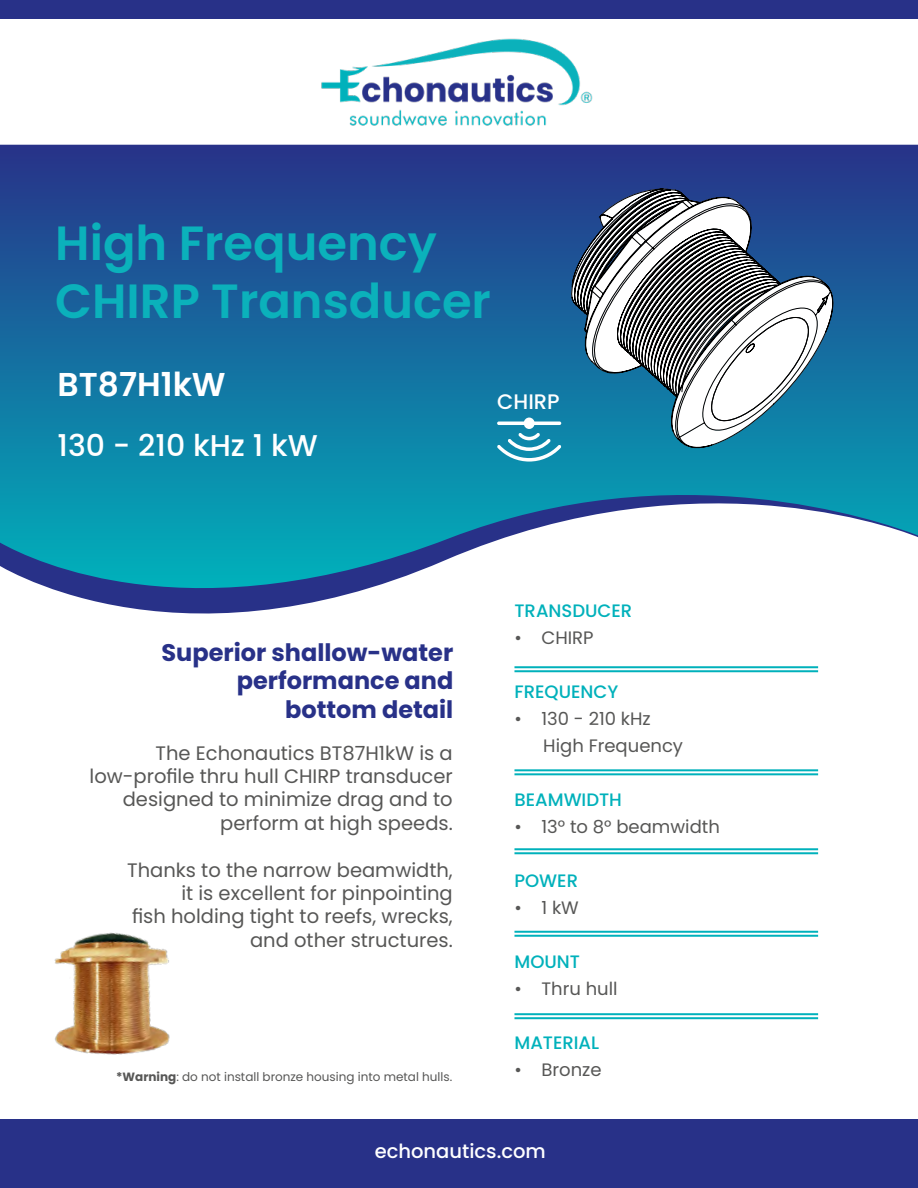
<style>
.page{position:relative;width:918px;height:1188px;background:#fff}
.page>*{position:absolute;margin:0;border:0;box-sizing:border-box;transform-origin:0 0}
.t1{font:600 48px/57.6px "Poppins";color:#0bb1bb}
.t2{font:600 33px "Poppins";color:#fff}
.t3{font:500 30px "Poppins";color:#fff}
.t4{font:700 24px/28.8px "Poppins";color:#283188;text-align:right}
.t5{font:500 21px "Poppins";color:#fff}
.t6{font:19.5px/23.4px "Poppins";color:#575756;text-align:right}
.t7{font:500 19.5px "Poppins";color:#fff}
.t8{font:18px/27px "Poppins";color:#575756}
.t9{font:500 18px "Poppins";color:#00b1bb}
.t10{font:12px "Poppins";color:#575756}
.s1{font-weight:700}
</style>
<div class="page">
<div style="left:0;top:0;width:918px;height:18px;background:#283188"></div>
<img style="left:280px;top:38px;width:357px;height:107px">
<svg style="left:0;top:145px;width:918px;height:469px;background:#387fac"></svg>
<div style="left:0;top:1120px;width:918px;height:68px;background:#283188"></div>
<svg style="left:497px;top:433px;width:64px;height:29px"></svg>
<div style="left:524px;top:418px;width:11px;height:11px;background:#fff;border-radius:6px"></div>
<hr style="left:497px;top:422px;width:30px;height:3px;background:#fff;border-radius:2px">
<hr style="left:532px;top:422px;width:29px;height:3px;background:#fff;border-radius:2px">
<hr style="left:514px;top:666px;width:304px;height:2px;background:#00b1bb">
<hr style="left:514px;top:670px;width:304px;height:2px;background:#00b1bb">
<hr style="left:514px;top:769px;width:304px;height:2px;background:#00b1bb">
<hr style="left:514px;top:773px;width:304px;height:2px;background:#00b1bb">
<hr style="left:514px;top:848px;width:304px;height:2px;background:#00b1bb">
<hr style="left:514px;top:852px;width:304px;height:2px;background:#00b1bb">
<hr style="left:514px;top:931px;width:304px;height:2px;background:#00b1bb">
<hr style="left:514px;top:935px;width:304px;height:2px;background:#00b1bb">
<hr style="left:514px;top:1013px;width:304px;height:2px;background:#00b1bb">
<hr style="left:514px;top:1017px;width:304px;height:2px;background:#00b1bb">
<img style="left:54px;top:932px;width:116px;height:123px">
<svg style="left:571px;top:188px;width:263px;height:261px;background:#338cad"></svg>
<svg style="left:571px;top:189px;width:258px;height:233px"></svg>
<h1 class="t1" style="left:55px;top:215px;width:437px">High Frequency<br>CHIRP Transducer</h1>
<h2 class="t2" style="left:58px;top:365px;width:170px">BT87H1kW</h2>
<h3 class="t3" style="left:58px;top:428px;width:262px">130 - 210 kHz 1 kW</h3>
<p class="t5" style="left:497px;top:389px;width:64px">CHIRP</p>
<p class="t4" style="left:161px;top:638px;width:293px">Superior shallow-water performance and bottom detail</p>
<p class="t6" style="left:90px;top:741px;width:365px">The Echonautics BT87H1kW is a low-profile thru hull CHIRP transducer designed to minimize drag and to perform at high speeds.</p>
<p class="t6" style="left:127px;top:858px;width:327px">Thanks to the narrow beamwidth, it is excellent for pinpointing<br>fish holding tight to reefs, wrecks, and other structures.</p>
<p class="t10" style="left:116px;top:1069px;width:338px"><span class="s1">*Warning</span>: do not install bronze housing into metal hulls.</p>
<p class="t9" style="left:514px;top:600px;width:119px">TRANSDUCER</p>
<p class="t8" style="left:514px;top:624px;width:81px">• CHIRP</p>
<p class="t9" style="left:514px;top:681px;width:105px">FREQUENCY</p>
<p class="t8" style="left:543px;top:705px;width:141px;text-indent:-29px">• 130 - 210 kHz<br>High Frequency</p>
<p class="t9" style="left:514px;top:789px;width:109px">BEAMWIDTH</p>
<p class="t8" style="left:514px;top:813px;width:207px">• 13° to 8° beamwidth</p>
<p class="t9" style="left:514px;top:870px;width:65px">POWER</p>
<p class="t8" style="left:514px;top:894px;width:66px">• 1 kW</p>
<p class="t9" style="left:514px;top:951px;width:67px">MOUNT</p>
<p class="t8" style="left:514px;top:975px;width:105px">• Thru hull</p>
<p class="t9" style="left:514px;top:1032px;width:86px">MATERIAL</p>
<p class="t8" style="left:514px;top:1056px;width:89px">• Bronze</p>
<p class="t7" style="left:375px;top:1140px;width:172px">echonautics.com</p>
</div>
